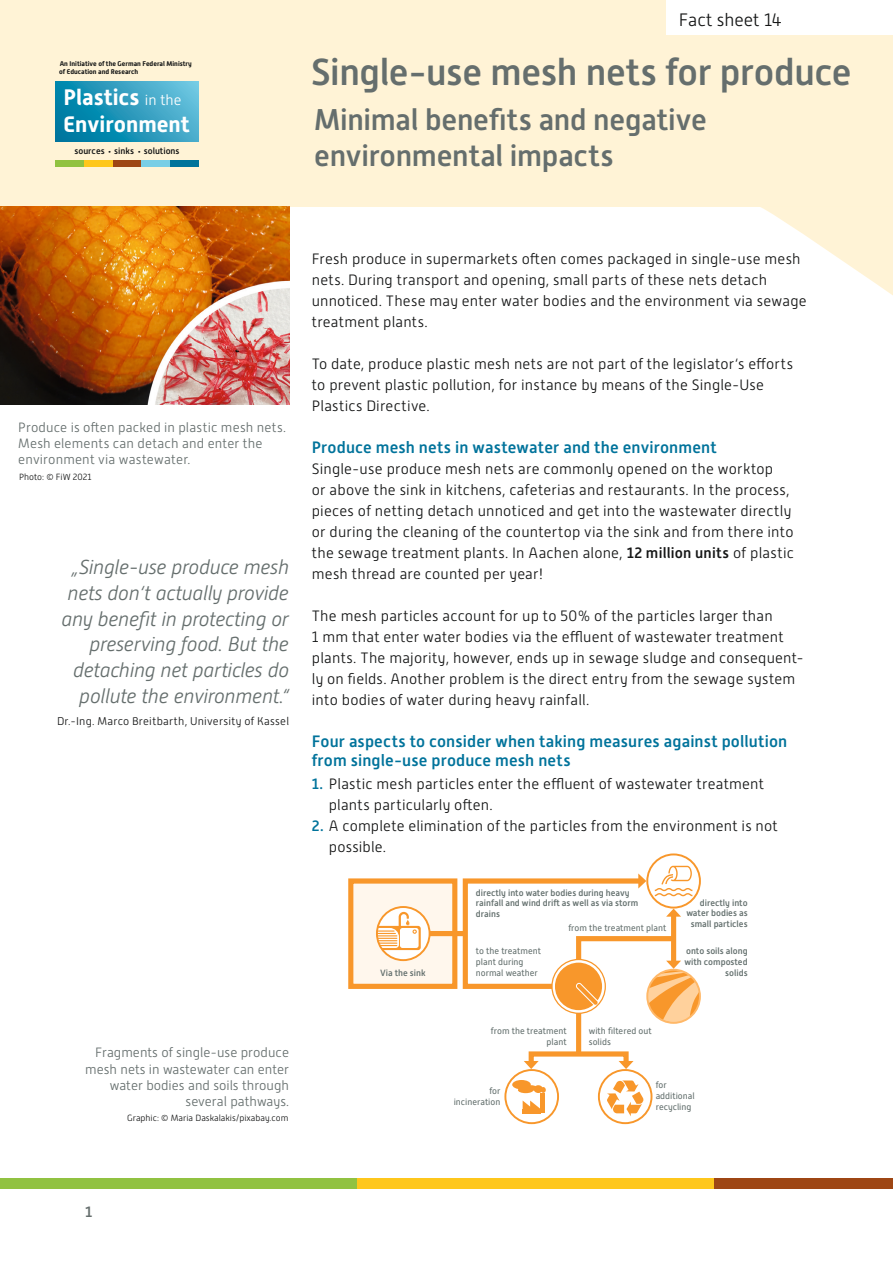
<style>
.page{position:relative;width:893px;height:1263px;background:#fff}
.page>*{position:absolute;margin:0;border:0;box-sizing:border-box;transform-origin:0 0}
.t1{font:500 37.5px "Alwyn New";letter-spacing:-.01em;color:#656e6d}
.t2{font:500 30px/36px "Alwyn New";letter-spacing:-.01em;color:#656e6d}
.t3{font:700 22.35px/26.8px "Alwyn New";color:#fff}
.t4{font:italic 300 20.25px/25.8px "Alwyn New";letter-spacing:-.01em;color:#656e6d;text-align:right}
.t5{font:300 18px "Alwyn New";color:#151616}
.t6{font:500 16.5px/18.8px "Alwyn New";letter-spacing:.01em;color:#00739b}
.t7{font:300 15px/21px "Alwyn New";letter-spacing:.015em;color:#151616}
.t8{font:500 15px "Alwyn New";color:#656e6d}
.t9{font:300 13.5px/16.2px "Alwyn New";color:#656e6d}
.t10{font:300 11.25px "Alwyn New";letter-spacing:.02em;color:#151616}
.t11{font:500 9px/10.9px "Alwyn New";color:#65716f;text-align:right}
.t12{font:9px/10.9px "Alwyn New";color:#65716f}
.t13{font:300 9px "Alwyn New";color:#151616}
.t14{font:500 9px "Alwyn New";color:#151616}
.t15{font:700 6.9px/8.2px "Alwyn New";color:#151616}
.s1{font-weight:300;font-size:14.7px}
.s2{font-weight:500}
.s3{font-weight:500;color:#00739b}
</style>
<div class="page">
<div style="left:0;top:0;width:893px;height:207px;background:#fff3d4"></div>
<div style="left:0;top:1178px;width:357px;height:10px;background:#91c241"></div>
<div style="left:357px;top:1178px;width:357px;height:10px;background:#fec71c"></div>
<div style="left:714px;top:1178px;width:179px;height:10px;background:#9e4614"></div>
<svg style="left:56px;top:81px;width:142px;height:60px;background:#299abc"></svg>
<div style="left:56px;top:160px;width:28px;height:6px;background:#91c241"></div>
<div style="left:84px;top:160px;width:29px;height:6px;background:#fec71c"></div>
<div style="left:113px;top:160px;width:28px;height:6px;background:#9e4614"></div>
<div style="left:141px;top:160px;width:29px;height:6px;background:#79cee6"></div>
<div style="left:170px;top:160px;width:28px;height:6px;background:#00739b"></div>
<div style="left:666px;top:0;width:227px;height:35px;background:#fff"></div>
<svg style="left:761px;top:207px;width:132px;height:88px"></svg>
<img style="left:0;top:207px;width:289px;height:197px">
<div style="left:351px;top:881px;width:104px;height:105px;background:#fff7ed"></div>
<div style="left:349px;top:878px;width:108px;height:111px;border:5px solid #f8972b"></div>
<svg style="left:607px;top:1080px;width:36px;height:36px"></svg>
<div style="left:598px;top:1069px;width:54px;height:55px;border:2px solid #f8972b;border-radius:50%"></div>
<div style="left:540px;top:1093px;width:5px;height:20px;background:#f8972b"></div>
<div style="left:512px;top:1080px;width:19px;height:9px;background:#f8972b;border-radius:50%"></div>
<svg style="left:518px;top:1085px;width:28px;height:8px"></svg>
<hr style="left:523px;top:1109px;width:18px;height:4px;background:#f8972b">
<svg style="left:523px;top:1100px;width:17px;height:9px"></svg>
<div style="left:504px;top:1069px;width:55px;height:55px;border:2px solid #f8972b;border-radius:50%"></div>
<div style="left:429px;top:931px;width:38px;height:5px;background:#f8972b"></div>
<div style="left:576px;top:1013px;width:5px;height:40px;background:#f8972b"></div>
<div style="left:529px;top:1051px;width:100px;height:15px;border:5px solid #f8972b"></div>
<svg style="left:524px;top:1061px;width:15px;height:8px"></svg>
<svg style="left:619px;top:1061px;width:14px;height:8px"></svg>
<div style="left:646px;top:853px;width:55px;height:55px;border:2px solid #f8972b;border-radius:50%"></div>
<svg style="left:377px;top:907px;width:53px;height:53px"></svg>
<svg style="left:377px;top:912px;width:44px;height:38px;background:#fcddbb"></svg>
<div style="left:376px;top:906px;width:55px;height:55px;border:2px solid #f8972b;border-radius:50%"></div>
<svg style="left:460px;top:866px;width:240px;height:157px"></svg>
<p class="t15" style="left:59px;top:59px;width:134px">An Initiative of the German Federal Ministry of Education and Research</p>
<h3 class="t3" style="left:64px;top:84px;width:128px">Plastics <span class="s1">in the<br></span>Environment</h3>
<p class="t14" style="left:74px;top:146px;width:32px">sources</p>
<p class="t14" style="left:114px;top:146px;width:21px">sinks</p>
<p class="t14" style="left:144px;top:146px;width:37px">solutions</p>
<p class="t5" style="left:679px;top:10px;width:104px">Fact sheet 14</p>
<h1 class="t1" style="left:311px;top:51px;width:542px">Single-use mesh nets for produce</h1>
<h2 class="t2" style="left:314px;top:101px;width:394px">Minimal benefits and negative environmental impacts</h2>
<p class="t9" style="left:18px;top:419px;width:269px">Produce is often packed in plastic mesh nets.<br>Mesh elements can detach and enter the environment via wastewater.</p>
<p class="t13" style="left:19px;top:472px;width:74px">Photo: © FiW 2021</p>
<h3 class="t4" style="left:61px;top:554px;width:229px">„Single-use produce mesh nets don‘t actually provide any benefit in protecting or preserving food. But the detaching net particles do pollute the environment.“</h3>
<p class="t10" style="left:57px;top:715px;width:234px">Dr.-Ing. Marco Breitbarth, University of Kassel</p>
<p class="t9" style="left:85px;top:1045px;width:205px;text-align:right">Fragments of single-use produce mesh nets in wastewater can enter water bodies and soils through several pathways.</p>
<p class="t13" style="left:127px;top:1113px;width:163px">Graphic: © Maria Daskalakis/pixabay.com</p>
<p class="t7" style="left:312px;top:248px;width:496px">Fresh produce in supermarkets often comes packaged in single-use mesh nets. During transport and opening, small parts of these nets detach unnoticed. These may enter water bodies and the environment via sewage treatment plants.</p>
<p class="t7" style="left:312px;top:353px;width:483px">To date, produce plastic mesh nets are not part of the legislator‘s efforts to prevent plastic pollution, for instance by means of the Single-Use<br>Plastics Directive.</p>
<p class="t6" style="left:312px;top:438px;width:407px">Produce mesh nets in wastewater and the environment</p>
<p class="t7" style="left:312px;top:458px;width:484px">Single-use produce mesh nets are commonly opened on the worktop<br>or above the sink in kitchens, cafeterias and restaurants. In the process, pieces of netting detach unnoticed and get into the wastewater directly or during the cleaning of the countertop via the sink and from there into the sewage treatment plants. In Aachen alone, <span class="s2">12 million units</span> of plastic mesh thread are counted per year!</p>
<p class="t7" style="left:312px;top:605px;width:493px">The mesh particles account for up to 50% of the particles larger than<br>1 mm that enter water bodies via the effluent of wastewater treatment plants. The majority, however, ends up in sewage sludge and consequent&shy;ly on fields. Another problem is the direct entry from the sewage system into bodies of water during heavy rainfall.</p>
<p class="t6" style="left:312px;top:732px;width:477px">Four aspects to consider when taking measures against pollution from single-use produce mesh nets</p>
<p class="t7" style="left:329px;top:773px;width:437px;text-indent:-17px"><span class="s3">1.</span> Plastic mesh particles enter the effluent of wastewater treatment plants particularly often.</p>
<p class="t7" style="left:329px;top:815px;width:450px;text-indent:-17px"><span class="s3">2.</span> A complete elimination of the particles from the environment is not possible.</p>
<p class="t11" style="left:380px;top:967px;width:47px">Via the sink</p>
<p class="t11" style="left:476px;top:887px;width:164px;text-align:left">directly into water bodies during heavy rainfall and wind drift as well as via storm drains</p>
<p class="t11" style="left:686px;top:897px;width:63px">directly into water bodies as small particles</p>
<p class="t11" style="left:684px;top:945px;width:65px">onto soils along with composted solids</p>
<p class="t12" style="left:568px;top:922px;width:99px">from the treatment plant</p>
<p class="t12" style="left:476px;top:945px;width:67px">to the treatment plant during normal weather</p>
<p class="t12" style="left:491px;top:1025px;width:77px;text-align:right">from the treatment plant</p>
<p class="t12" style="left:589px;top:1025px;width:64px">with filtered out solids</p>
<p class="t12" style="left:454px;top:1086px;width:48px;text-align:right">for incineration</p>
<p class="t12" style="left:656px;top:1080px;width:41px">for additional recycling</p>
<p class="t8" style="left:85px;top:1203px;width:9px">1</p>
</div>
